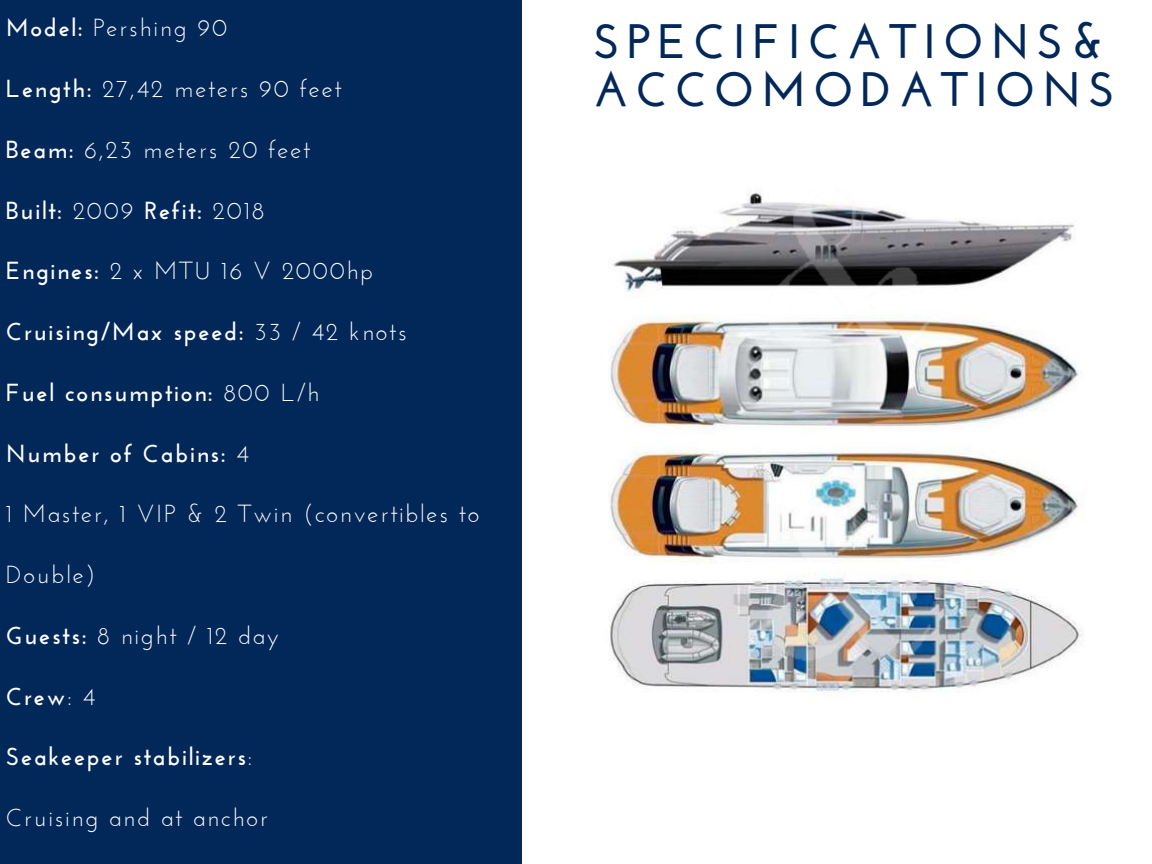
<style>
.page{position:relative;width:1152px;height:864px;background:#fff}
.page>*{position:absolute;margin:0;border:0;box-sizing:border-box;transform-origin:0 0}
.t1{font:700 48.3px/48.3px "Josefin Sans";letter-spacing:.14em;color:#022759}
.t2{font:24.6px "Josefin Sans";letter-spacing:.07em;color:#fff}
.t3{font:700 24.6px "Josefin Sans";letter-spacing:.07em;color:#fff}
.s1{font-weight:700}
.s2{font-weight:400}
</style>
<div class="page">
<div style="left:0;top:0;width:522px;height:864px;background:#022759"></div>
<img style="left:609px;top:194px;width:474px;height:499px">
<img style="left:749px;top:478px;width:199px;height:207px">
<img style="left:749px;top:193px;width:199px;height:184px">
<p class="t2" style="left:6px;top:18px;width:223px"><span class="s1">Model:</span> Pershing 90</p>
<p class="t2" style="left:6px;top:79px;width:338px"><span class="s1">Length:</span> 27,42 meters 90 feet</p>
<p class="t2" style="left:6px;top:140px;width:306px"><span class="s1">Beam:</span> 6,23 meters 20 feet</p>
<p class="t3" style="left:6px;top:200px;width:260px">Built: <span class="s2">2009</span> Refit: <span class="s2">2018</span></p>
<p class="t2" style="left:6px;top:261px;width:369px"><span class="s1">Engines:</span> 2 x MTU 16 V 2000hp</p>
<p class="t3" style="left:6px;top:322px;width:403px">Cruising/Max speed: <span class="s2">33 / 42 knots</span></p>
<p class="t3" style="left:6px;top:383px;width:315px">Fuel consumption: <span class="s2">800 L/h</span></p>
<p class="t3" style="left:6px;top:443px;width:245px">Number of Cabins: <span class="s2">4</span></p>
<p class="t2" style="left:6px;top:504px;width:475px">1 Master, 1 VIP &amp; 2 Twin (convertibles to</p>
<p class="t2" style="left:6px;top:565px;width:91px">Double)</p>
<p class="t2" style="left:6px;top:626px;width:275px"><span class="s1">Guests:</span> 8 night / 12 day</p>
<p class="t3" style="left:6px;top:686px;width:91px">Crew<span class="s2">: 4</span></p>
<p class="t3" style="left:6px;top:747px;width:248px">Seakeeper stabilizers<span class="s2">:</span></p>
<p class="t2" style="left:6px;top:808px;width:264px">Cruising and at anchor</p>
<h1 class="t1" style="left:593px;top:22px;width:524px">SPECIFICATIONS&amp;<br>ACCOMODATIONS</h1>
</div>
